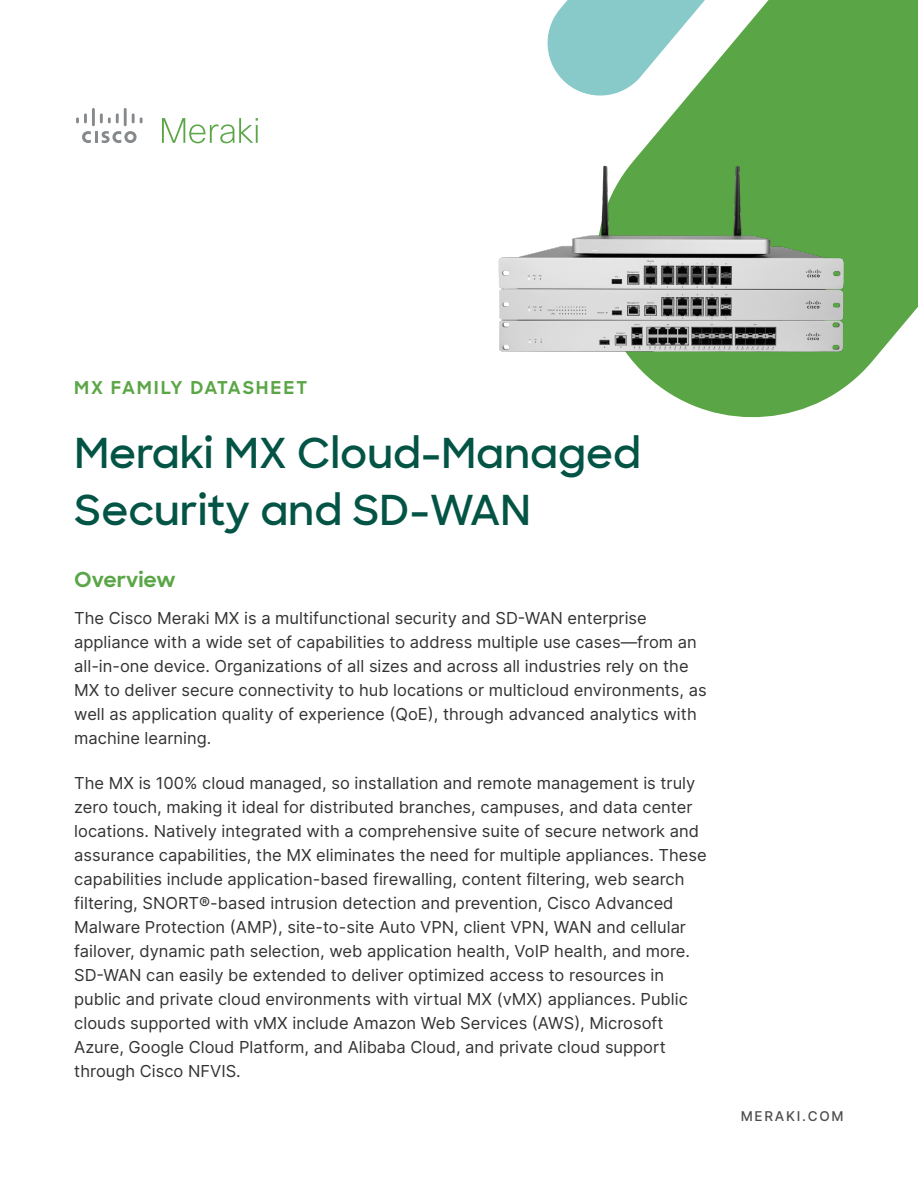
<style>
.page{position:relative;width:918px;height:1188px;background:#fff}
.page>*{position:absolute;margin:0;border:0;box-sizing:border-box;transform-origin:0 0}
.t1{font:600 42px/57px "Sharp Sans";color:#035445}
.t2{font:700 21px "Sharp Sans";color:#5aa646}
.t3{font:700 18px "Sharp Sans";letter-spacing:.1em;color:#5aa646}
.t4{font:16.5px/24px "Inter";color:#333}
.t5{font:500 13.5px "Inter";letter-spacing:.13em;color:#4d4d4d}
</style>
<div class="page">
<svg style="left:82px;top:131px;width:55px;height:12px"></svg>
<svg style="left:76px;top:113px;width:11px;height:10px"></svg>
<hr style="left:92px;top:108px;width:3px;height:18px;background:#878a8c">
<svg style="left:100px;top:113px;width:19px;height:10px"></svg>
<hr style="left:124px;top:108px;width:3px;height:18px;background:#878a8c">
<svg style="left:132px;top:113px;width:11px;height:10px"></svg>
<svg style="left:162px;top:118px;width:96px;height:25px"></svg>
<svg style="left:638px;top:0;width:280px;height:418px;fill:#5aa646"></svg>
<svg style="left:547px;top:0;width:247px;height:102px"></svg>
<img style="left:498px;top:143px;width:410px;height:224px">
<p class="t3" style="left:74px;top:374px;width:235px">MX FAMILY DATASHEET</p>
<h1 class="t1" style="left:74px;top:422px;width:568px">Meraki MX Cloud-Managed<br>Security and SD-WAN</h1>
<p class="t2" style="left:74px;top:564px;width:103px">Overview</p>
<p class="t4" style="left:74px;top:606px;width:634px">The Cisco Meraki MX is a multifunctional security and SD-WAN enterprise appliance with a wide set of capabilities to address multiple use cases—from an all-in-one device. Organizations of all sizes and across all industries rely on the MX to deliver secure connectivity to hub locations or multicloud environments, as well as application quality of experience (QoE), through advanced analytics with machine learning.</p>
<p class="t4" style="left:74px;top:770px;width:634px">The MX is 100% cloud managed, so installation and remote management is truly zero touch, making it ideal for distributed branches, campuses, and data center locations. Natively integrated with a comprehensive suite of secure network and assurance capabilities, the MX eliminates the need for multiple appliances. These capabilities include application-based firewalling, content filtering, web search filtering, SNORT®-based intrusion detection and prevention, Cisco Advanced Malware Protection (AMP), site-to-site Auto VPN, client VPN, WAN and cellular failover, dynamic path selection, web application health, VoIP health, and more.<br>SD-WAN can easily be extended to deliver optimized access to resources in public and private cloud environments with virtual MX (vMX) appliances. Public clouds supported with vMX include Amazon Web Services (AWS), Microsoft Azure, Google Cloud Platform, and Alibaba Cloud, and private cloud support through Cisco NFVIS.</p>
<p class="t5" style="left:741px;top:1106px;width:105px">MERAKI.COM</p>
</div>
